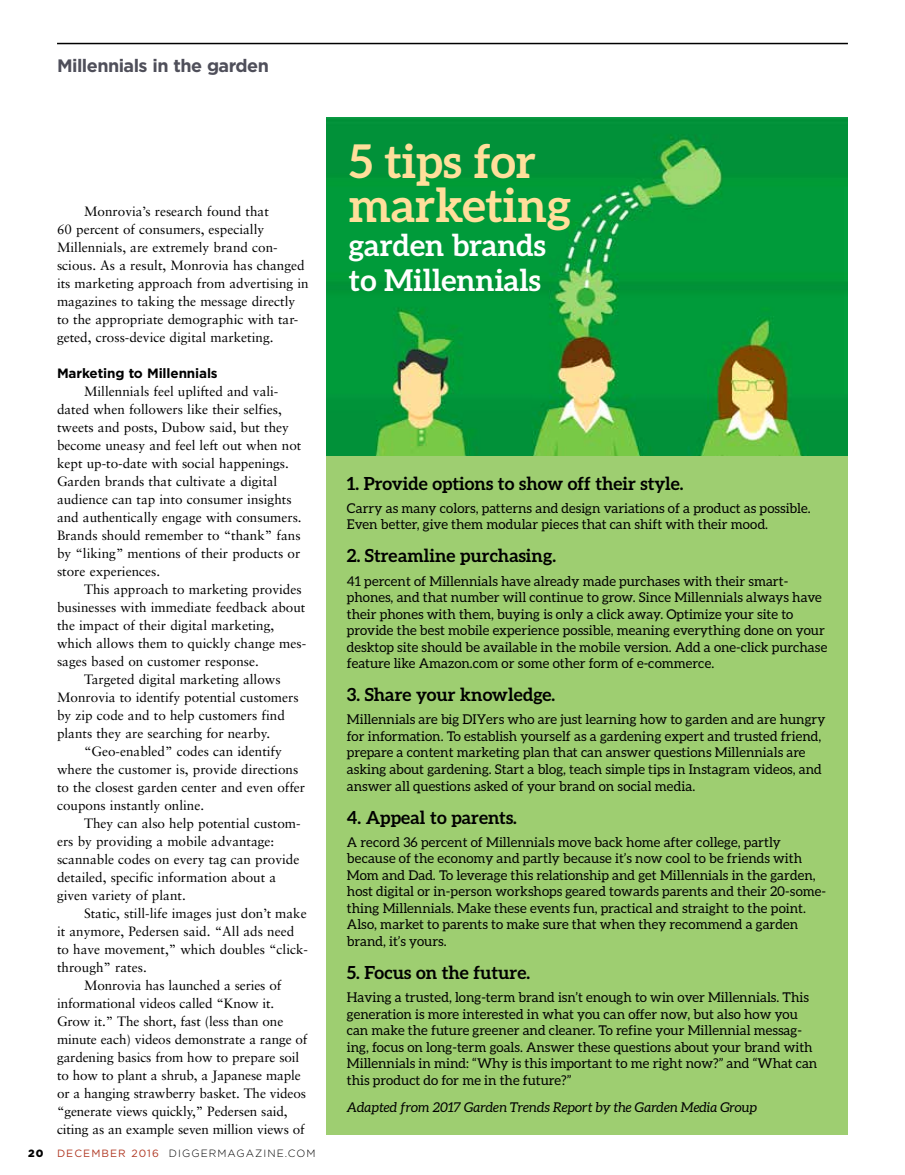
<style>
.page{position:relative;width:905px;height:1175px;background:#fff}
.page>*{position:absolute;margin:0;border:0;box-sizing:border-box;transform-origin:0 0}
.t1{font:700 46.5px/43.5px "Aleo";color:#ffdf9b}
.t2{font:700 30px/34.5px "Aleo";color:#fff}
.t3{font:700 18px "Aleo";color:#000}
.t4{font:700 18px "Gotham";letter-spacing:-.03em;color:#4f4f5a}
.t5{font:13.5px/18px "Sabon";color:#000}
.t6{font:13.5px/16.5px "Aleo";color:#000}
.t7{font:italic 13.5px "Aleo";color:#000}
.t8{font:700 13.5px "Gotham";letter-spacing:-.01em;color:#000}
.t9{font:300 10.5px "Gotham";letter-spacing:.1em;color:#000}
.t10{font:900 10.5px "Gotham";color:#000}
.s1{font-weight:400;color:#b03823}
</style>
<div class="page">
<hr style="left:57px;top:43px;width:790px;height:1px;background:#000">
<div style="left:327px;top:181px;width:520px;height:953px;background:#9ece71"></div>
<img style="left:327px;top:118px;width:520px;height:337px">
<h3 class="t4" style="left:57px;top:54px;width:213px">Millennials in the garden</h3>
<p class="t5" style="left:57px;top:202px;width:253px;text-indent:27px">Monrovia’s research found that<br>60 percent of consumers, especially Millennials, are extremely brand con&shy;scious. As a result, Monrovia has changed its marketing approach from advertising in magazines to taking the message directly to the appropriate demographic with tar&shy;geted, cross-device digital marketing.</p>
<p class="t8" style="left:57px;top:364px;width:162px">Marketing to Millennials</p>
<p class="t5" style="left:57px;top:382px;width:246px;text-indent:27px">Millennials feel uplifted and vali&shy;dated when followers like their selfies, tweets and posts, Dubow said, but they become uneasy and feel left out when not kept up-to-date with social happenings.<br>Garden brands that cultivate a digital audience can tap into consumer insights and authentically engage with consumers.<br>Brands should remember to “thank” fans by “liking” mentions of their products or store experiences.</p>
<p class="t5" style="left:84px;top:580px;width:219px">This approach to marketing provides</p>
<p class="t5" style="left:57px;top:598px;width:250px">businesses with immediate feedback about</p>
<p class="t5" style="left:57px;top:616px;width:219px">the impact of their digital marketing,</p>
<p class="t5" style="left:57px;top:634px;width:251px">which allows them to quickly change mes-</p>
<p class="t5" style="left:57px;top:652px;width:203px">sages based on customer response.</p>
<p class="t5" style="left:84px;top:670px;width:198px">Targeted digital marketing allows</p>
<p class="t5" style="left:57px;top:688px;width:243px">Monrovia to identify potential customers</p>
<p class="t5" style="left:57px;top:706px;width:229px">by zip code and to help customers find</p>
<p class="t5" style="left:57px;top:724px;width:214px">plants they are searching for nearby.</p>
<p class="t5" style="left:84px;top:742px;width:199px">“Geo-enabled” codes can identify</p>
<p class="t5" style="left:57px;top:760px;width:243px">where the customer is, provide directions</p>
<p class="t5" style="left:57px;top:778px;width:249px">to the closest garden center and even offer</p>
<p class="t5" style="left:57px;top:796px;width:149px">coupons instantly online.</p>
<p class="t5" style="left:84px;top:814px;width:218px">They can also help potential custom-</p>
<p class="t5" style="left:57px;top:832px;width:219px">ers by providing a mobile advantage:</p>
<p class="t5" style="left:57px;top:850px;width:244px">scannable codes on every tag can provide</p>
<p class="t5" style="left:57px;top:868px;width:221px">detailed, specific information about a</p>
<p class="t5" style="left:57px;top:886px;width:130px">given variety of plant.</p>
<p class="t5" style="left:84px;top:904px;width:224px">Static, still-life images just don’t make</p>
<p class="t5" style="left:57px;top:922px;width:239px">it anymore, Pedersen said. “All ads need</p>
<p class="t5" style="left:57px;top:940px;width:252px">to have movement,” which doubles “click-</p>
<p class="t5" style="left:57px;top:958px;width:91px">through” rates.</p>
<p class="t5" style="left:84px;top:976px;width:199px">Monrovia has launched a series of</p>
<p class="t5" style="left:57px;top:994px;width:219px">informational videos called “Know it.</p>
<p class="t5" style="left:57px;top:1012px;width:228px">Grow it.” The short, fast (less than one</p>
<p class="t5" style="left:57px;top:1030px;width:252px">minute each) videos demonstrate a range of</p>
<p class="t5" style="left:57px;top:1048px;width:244px">gardening basics from how to prepare soil</p>
<p class="t5" style="left:57px;top:1066px;width:245px">to how to plant a shrub, a Japanese maple</p>
<p class="t5" style="left:57px;top:1084px;width:250px">or a hanging strawberry basket. The videos</p>
<p class="t5" style="left:57px;top:1102px;width:232px">“generate views quickly,” Pedersen said,</p>
<p class="t5" style="left:57px;top:1120px;width:249px">citing as an example seven million views of</p>
<p class="t10" style="left:28px;top:1145px;width:17px">20</p>
<p class="t9" style="left:57px;top:1146px;width:260px"><span class="s1">DECEMBER 2016</span> DIGGERMAGAZINE.COM</p>
<h1 class="t1" style="left:348px;top:139px;width:224px">5 tips for marketing</h1>
<h2 class="t2" style="left:348px;top:227px;width:199px">garden brands to Millennials</h2>
<h3 class="t3" style="left:347px;top:473px;width:338px">1. Provide options to show off their style.</h3>
<p class="t6" style="left:347px;top:499px;width:465px">Carry as many colors, patterns and design variations of a product as possible.<br>Even better, give them modular pieces that can shift with their mood.</p>
<h3 class="t3" style="left:347px;top:545px;width:211px">2. Streamline purchasing.</h3>
<p class="t6" style="left:347px;top:572px;width:482px">41 percent of Millennials have already made purchases with their smart&shy;phones, and that number will continue to grow. Since Millennials always have their phones with them, buying is only a click away. Optimize your site to provide the best mobile experience possible, meaning everything done on your desktop site should be available in the mobile version. Add a one-click purchase feature like Amazon.com or some other form of e-commerce.</p>
<h3 class="t3" style="left:347px;top:684px;width:210px">3. Share your knowledge.</h3>
<p class="t6" style="left:347px;top:711px;width:480px">Millennials are big DIYers who are just learning how to garden and are hungry for information. To establish yourself as a gardening expert and trusted friend, prepare a content marketing plan that can answer questions Millennials are asking about gardening. Start a blog, teach simple tips in Instagram videos, and answer all questions asked of your brand on social media.</p>
<h3 class="t3" style="left:347px;top:806px;width:171px">4. Appeal to parents.</h3>
<p class="t6" style="left:347px;top:833px;width:480px">A record 36 percent of Millennials move back home after college, partly because of the economy and partly because it’s now cool to be friends with Mom and Dad. To leverage this relationship and get Millennials in the garden, host digital or in-person workshops geared towards parents and their 20-some&shy;thing Millennials. Make these events fun, practical and straight to the point.<br>Also, market to parents to make sure that when they recommend a garden brand, it’s yours.</p>
<h3 class="t3" style="left:347px;top:962px;width:185px">5. Focus on the future.</h3>
<p class="t6" style="left:347px;top:988px;width:472px">Having a trusted, long-term brand isn’t enough to win over Millennials. This generation is more interested in what you can offer now, but also how you can make the future greener and cleaner. To refine your Millennial messag&shy;ing, focus on long-term goals. Answer these questions about your brand with Millennials in mind: “Why is this important to me right now?” and “What can this product do for me in the future?”</p>
<p class="t7" style="left:347px;top:1100px;width:412px">Adapted from 2017 Garden Trends Report by the Garden Media Group</p>
</div>
